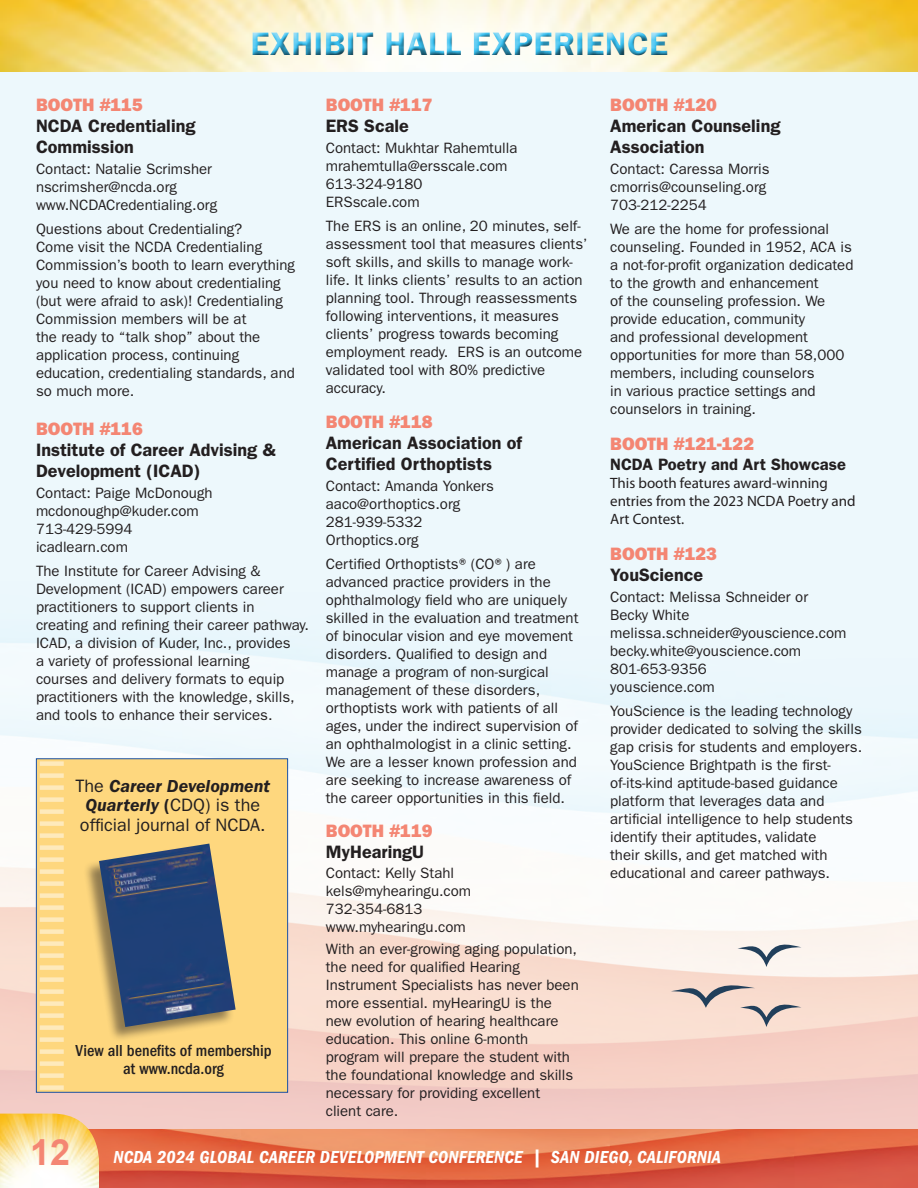
<style>
.page{position:relative;width:918px;height:1188px;background:#fff}
.page>*{position:absolute;margin:0;border:0;box-sizing:border-box;transform-origin:0 0}
.t1{font:600 33px "ITC Franklin Gothic Std";letter-spacing:.01em;color:#39c0f0}
.t2{font:600 18px/21px "ITC Franklin Gothic Std";color:#231f20}
.t3{font:18px "ITC Franklin Gothic Std Hvy";color:#f48673}
.t4{font:18px "ITC Franklin Gothic Std Dm Cd It";letter-spacing:.01em;color:#fff}
.t5{font:18px/19.5px "ITC Franklin Gothic Std";color:#231f20;text-align:center}
.t6{font:500 condensed 16.5px/18px "ITC Franklin Gothic Std";color:#231f20;text-align:center}
.t7{font:600 16.5px "ITC Franklin Gothic Std";color:#231f20}
.t8{font:15px/18px "ITC Franklin Gothic Std";color:#231f20}
.t9{font:15px/18px "Myriad Pro";color:#231f20}
.s1{font-weight:600;font-style:italic}
.s2{font-family:"ITC Franklin Gothic Std Dm Cd"}
.s3{font-family:"Arial";font-weight:700;font-size:36px;color:#f48673}
</style>
<div class="page">
<img style="left:0;top:72px;width:918px;height:1058px">
<img style="left:99px;top:1130px;width:819px;height:58px">
<img style="left:0;top:1114px;width:99px;height:74px">
<img style="left:0;top:0;width:918px;height:72px">
<div style="left:245px;top:24px;width:428px;height:36px;background:#fff;opacity:.75"></div>
<div style="left:247px;top:27px;width:428px;height:36px;background:#231f20;opacity:.75"></div>
<div style="left:36px;top:758px;width:252px;height:335px;background:#fed77e;border:1px solid #1b51a3"></div>
<div style="left:40px;top:761px;width:24px;height:5px;background:#feeabc"></div>
<div style="left:40px;top:773px;width:24px;height:5px;background:#feeabc"></div>
<div style="left:40px;top:785px;width:24px;height:5px;background:#feeabc"></div>
<div style="left:40px;top:797px;width:24px;height:5px;background:#feeabc"></div>
<div style="left:40px;top:809px;width:24px;height:5px;background:#feeabc"></div>
<div style="left:40px;top:821px;width:24px;height:5px;background:#feeabc"></div>
<div style="left:40px;top:833px;width:24px;height:5px;background:#feeabc"></div>
<div style="left:40px;top:845px;width:24px;height:5px;background:#feeabc"></div>
<div style="left:40px;top:857px;width:24px;height:5px;background:#feeabc"></div>
<div style="left:40px;top:869px;width:24px;height:5px;background:#feeabc"></div>
<div style="left:40px;top:881px;width:24px;height:5px;background:#feeabc"></div>
<div style="left:40px;top:893px;width:24px;height:5px;background:#feeabc"></div>
<div style="left:40px;top:905px;width:24px;height:5px;background:#feeabc"></div>
<div style="left:40px;top:917px;width:24px;height:5px;background:#feeabc"></div>
<div style="left:40px;top:929px;width:24px;height:5px;background:#feeabc"></div>
<div style="left:40px;top:941px;width:24px;height:5px;background:#feeabc"></div>
<div style="left:40px;top:953px;width:24px;height:5px;background:#feeabc"></div>
<div style="left:40px;top:965px;width:24px;height:5px;background:#feeabc"></div>
<div style="left:40px;top:977px;width:24px;height:5px;background:#feeabc"></div>
<div style="left:40px;top:989px;width:24px;height:5px;background:#feeabc"></div>
<div style="left:40px;top:1001px;width:24px;height:5px;background:#feeabc"></div>
<div style="left:40px;top:1013px;width:24px;height:5px;background:#feeabc"></div>
<div style="left:40px;top:1025px;width:24px;height:5px;background:#feeabc"></div>
<div style="left:40px;top:1037px;width:24px;height:5px;background:#feeabc"></div>
<div style="left:40px;top:1049px;width:24px;height:5px;background:#feeabc"></div>
<div style="left:40px;top:1061px;width:24px;height:5px;background:#feeabc"></div>
<div style="left:40px;top:1073px;width:24px;height:5px;background:#feeabc"></div>
<div style="left:40px;top:1085px;width:24px;height:5px;background:#feeabc"></div>
<div style="left:83px;top:843px;width:152px;height:199px;background:#231f20;opacity:.5"></div>
<img style="left:99px;top:844px;width:137px;height:183px">
<svg style="left:738px;top:940px;width:63px;height:27px"></svg>
<svg style="left:671px;top:981px;width:130px;height:46px;background:#e1cbc2"></svg>
<h1 class="t1" style="left:251px;top:24px;width:419px">EXHIBIT HALL EXPERIENCE</h1>
<p class="t3" style="left:36px;top:95px;width:108px">BOOTH #115</p>
<p class="t2" style="left:36px;top:116px;width:161px">NCDA Credentialing<br>Commission</p>
<p class="t8" style="left:36px;top:160px;width:183px">Contact: Natalie Scrimsher nscrimsher@ncda.org www.NCDACredentialing.org</p>
<p class="t8" style="left:36px;top:220px;width:261px">Questions about Credentialing?<br>Come visit the NCDA Credentialing Commission’s booth to learn everything you need to know about credentialing (but were afraid to ask)! Credentialing Commission members will be at<br>the ready to “talk shop” about the application process, continuing education, credentialing standards, and so much more.</p>
<p class="t3" style="left:36px;top:419px;width:108px">BOOTH #116</p>
<p class="t2" style="left:36px;top:440px;width:241px">Institute of Career Advising &amp;<br>Development (ICAD)</p>
<p class="t8" style="left:36px;top:484px;width:178px">Contact: Paige McDonough mcdonoughp@kuder.com<br>713-429-5994 icadlearn.com</p>
<p class="t8" style="left:36px;top:562px;width:275px">The Institute for Career Advising &amp; Development (ICAD) empowers career practitioners to support clients in creating and refining their career pathway.<br>ICAD, a division of Kuder, Inc., provides<br>a variety of professional learning<br>courses and delivery formats to equip practitioners with the knowledge, skills, and tools to enhance their services.</p>
<p class="t5" style="left:76px;top:776px;width:196px">The <span class="s1">Career Development<br>Quarterly</span> <span class="s2">(</span>CDQ) is the official journal of NCDA.</p>
<p class="t6" style="left:75px;top:1042px;width:198px">View all benefits of membership at www.ncda.org</p>
<p class="t3" style="left:326px;top:95px;width:108px">BOOTH #117</p>
<p class="t2" style="left:326px;top:116px;width:85px">ERS Scale</p>
<p class="t8" style="left:326px;top:139px;width:193px">Contact: Mukhtar Rahemtulla mrahemtulla@ersscale.com<br>613-324-9180<br>ERSscale.com</p>
<p class="t8" style="left:326px;top:217px;width:263px">The ERS is an online, 20 minutes, self&shy;assessment tool that measures clients’ soft skills, and skills to manage work&shy;life. It links clients’ results to an action planning tool. Through reassessments following interventions, it measures clients’ progress towards becoming employment ready. ERS is an outcome validated tool with 80% predictive accuracy.</p>
<p class="t3" style="left:326px;top:411px;width:108px">BOOTH #118</p>
<p class="t2" style="left:326px;top:432px;width:198px">American Association of<br>Certified Orthoptists</p>
<p class="t8" style="left:326px;top:477px;width:170px">Contact: Amanda Yonkers aaco@orthoptics.org<br>281-939-5332<br>Orthoptics.org</p>
<p class="t8" style="left:326px;top:555px;width:254px">Certified Orthoptists® (CO®) are advanced practice providers in the ophthalmology field who are uniquely skilled in the evaluation and treatment of binocular vision and eye movement disorders. Qualified to design and manage a program of non-surgical management of these disorders, orthoptists work with patients of all ages, under the indirect supervision of an ophthalmologist in a clinic setting.<br>We are a lesser known profession and are seeking to increase awareness of the career opportunities in this field.</p>
<p class="t3" style="left:326px;top:821px;width:108px">BOOTH #119</p>
<p class="t2" style="left:326px;top:842px;width:100px">MyHearingU</p>
<p class="t8" style="left:326px;top:864px;width:147px">Contact: Kelly Stahl kels@myhearingu.com<br>732-354-6813 www.myhearingu.com</p>
<p class="t8" style="left:326px;top:940px;width:255px">With an ever-growing aging population, the need for qualified Hearing Instrument Specialists has never been more essential. myHearingU is the new evolution of hearing healthcare education. This online 6-month program will prepare the student with the foundational knowledge and skills necessary for providing excellent client care.</p>
<p class="t3" style="left:610px;top:95px;width:108px">BOOTH #120</p>
<p class="t2" style="left:610px;top:116px;width:172px">American Counseling<br>Association</p>
<p class="t8" style="left:610px;top:160px;width:161px">Contact: Caressa Morris cmorris@counseling.org<br>703-212-2254</p>
<p class="t8" style="left:610px;top:220px;width:245px">We are the home for professional counseling. Founded in 1952, ACA is a not-for-profit organization dedicated to the growth and enhancement<br>of the counseling profession. We provide education, community<br>and professional development opportunities for more than 58,000 members, including counselors<br>in various practice settings and counselors in training.</p>
<p class="t3" style="left:610px;top:434px;width:145px">BOOTH #121-122</p>
<p class="t7" style="left:610px;top:454px;width:237px">NCDA Poetry and Art Showcase</p>
<p class="t9" style="left:610px;top:474px;width:247px">This booth features award-winning entries from the 2023 NCDA Poetry and<br>Art Contest.</p>
<p class="t3" style="left:610px;top:543px;width:108px">BOOTH #123</p>
<p class="t2" style="left:610px;top:564px;width:94px">YouScience</p>
<p class="t8" style="left:610px;top:588px;width:238px">Contact: Melissa Schneider or<br>Becky White melissa.schneider@youscience.com becky.white@youscience.com<br>801-653-9356<br>youscience.com</p>
<p class="t8" style="left:610px;top:702px;width:253px">YouScience is the leading technology provider dedicated to solving the skills gap crisis for students and employers.<br>YouScience Brightpath is the first&shy;of-its-kind aptitude-based guidance platform that leverages data and artificial intelligence to help students identify their aptitudes, validate<br>their skills, and get matched with educational and career pathways.</p>
<p class="t4" style="left:30px;top:1147px;width:692px"><span class="s3">12</span> NCDA 2024 GLOBAL CAREER DEVELOPMENT CONFERENCE | SAN DIEGO, CALIFORNIA</p>
</div>
